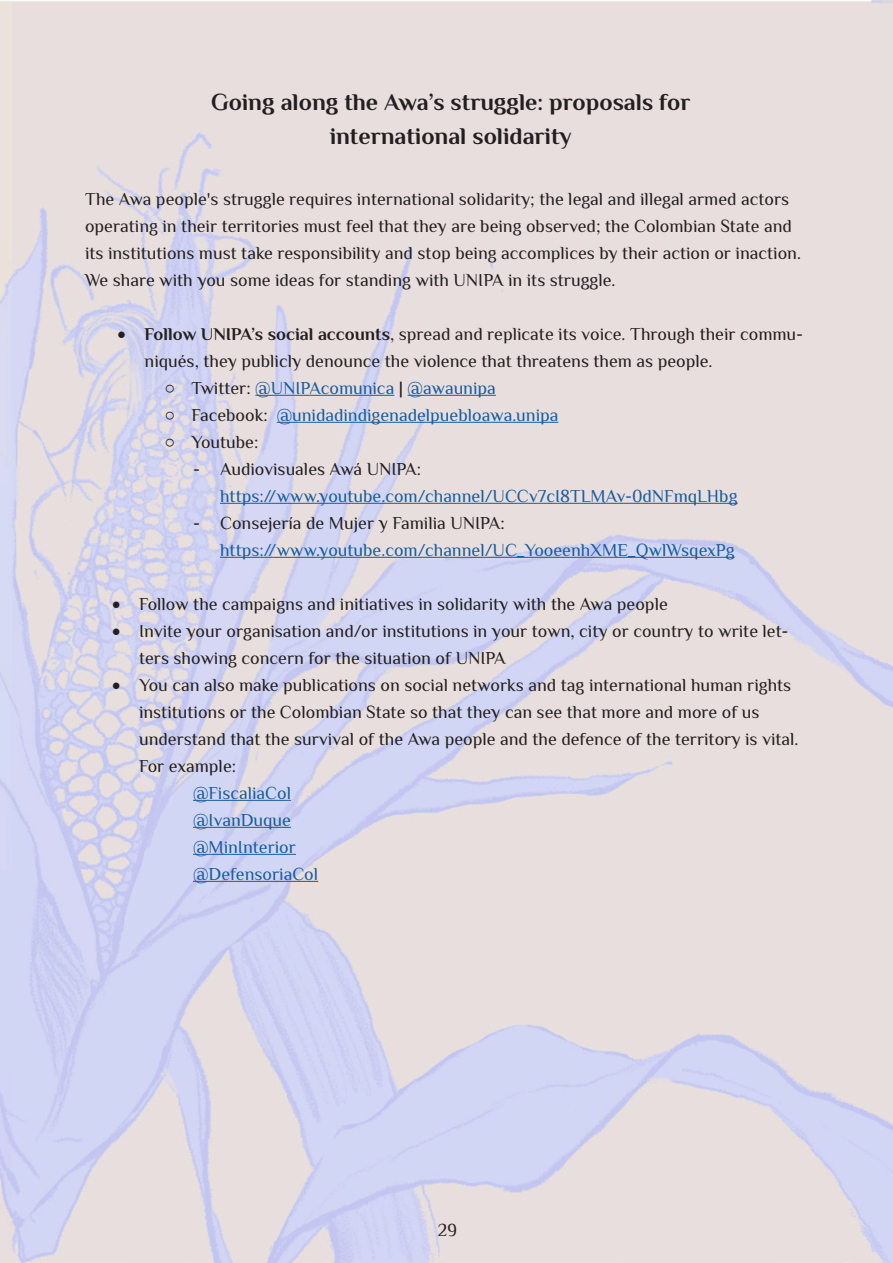
<style>
.page{position:relative;width:893px;height:1263px;background:#fff}
.page>*{position:absolute;margin:0;border:0;box-sizing:border-box;transform-origin:0 0}
.Parrafo{font:700 24px "El Messiri";color:#231f20}
.t1{font:18px/27px "El Messiri";color:#231f20}
.t2{font:18px/27px "El Messiri";color:#175d9e}
.s1{font-weight:700}
.s2{font-family:"Liberation Serif";color:#231f20}
.s3{color:#231f20}
.s4{font-family:"Liberation Serif"}
</style>
<div class="page">
<img style="left:0;top:0;width:893px;height:1263px">
<hr style="left:255px;top:395px;width:139px;height:1px;background:#175d9e">
<hr style="left:408px;top:395px;width:88px;height:1px;background:#175d9e">
<hr style="left:277px;top:422px;width:281px;height:1px;background:#175d9e">
<hr style="left:220px;top:503px;width:518px;height:1px;background:#175d9e">
<hr style="left:220px;top:557px;width:515px;height:1px;background:#175d9e">
<hr style="left:193px;top:800px;width:98px;height:1px;background:#175d9e">
<hr style="left:193px;top:827px;width:98px;height:1px;background:#175d9e">
<hr style="left:193px;top:854px;width:103px;height:1px;background:#175d9e">
<hr style="left:193px;top:881px;width:125px;height:1px;background:#175d9e">
<p class="Parrafo" style="left:211px;top:87px;width:481px">Going along the Awa’s struggle: proposals for</p>
<p class="Parrafo" style="left:330px;top:121px;width:243px">international solidarity</p>
<p class="t1" style="left:85px;top:186px;width:717px">The Awa people's struggle requires international solidarity; the legal and illegal armed actors operating in their territories must feel that they are being observed; the Colombian State and its institutions must take responsibility and stop being accomplices by their action or inaction.<br>We share with you some ideas for standing with UNIPA in its struggle.</p>
<p class="t1" style="left:145px;top:321px;width:660px;text-indent:-27px">• <span class="s1">Follow UNIPA’s social accounts</span>, spread and replicate its voice. Through their commu&shy;niqués, they publicly denounce the violence that threatens them as people.</p>
<p class="t2" style="left:164px;top:375px;width:333px"><span class="s2">○</span> <span class="s3">Twitter:</span> @UNIPAcomunica <span class="s3">|</span> @awaunipa</p>
<p class="t2" style="left:164px;top:402px;width:396px"><span class="s2">○</span> <span class="s3">Facebook:</span> @unidadindigenadelpuebloawa.unipa</p>
<p class="t1" style="left:164px;top:429px;width:96px"><span class="s4">○</span> Youtube:</p>
<p class="t2" style="left:220px;top:456px;width:519px;text-indent:-27px"><span class="s3">- Audiovisuales Awá UNIPA: </span>https://www.youtube.com/channel/UCCv7cI8TLMAv-0dNFmqLHbg</p>
<p class="t2" style="left:220px;top:510px;width:516px;text-indent:-27px"><span class="s3">- Consejería de Mujer y Familia UNIPA: </span>https://www.youtube.com/channel/UC_YooeenhXME_QwlWsqexPg</p>
<p class="t1" style="left:112px;top:591px;width:557px">• Follow the campaigns and initiatives in solidarity with the Awa people</p>
<p class="t1" style="left:139px;top:618px;width:651px;text-indent:-27px">• Invite your organisation and/or institutions in your town, city or country to write let&shy;ters showing concern for the situation of UNIPA</p>
<p class="t1" style="left:139px;top:672px;width:661px;text-indent:-27px">• You can also make publications on social networks and tag international human rights institutions or the Colombian State so that they can see that more and more of us understand that the survival of the Awa people and the defence of the territory is vital.<br>For example:</p>
<p class="t2" style="left:193px;top:780px;width:100px">@FiscaliaCol</p>
<p class="t2" style="left:193px;top:807px;width:99px">@IvanDuque</p>
<p class="t2" style="left:193px;top:834px;width:104px">@MinInterior</p>
<p class="t2" style="left:193px;top:861px;width:127px">@DefensoriaCol</p>
<p class="t1" style="left:438px;top:1217px;width:21px">29</p>
</div>
